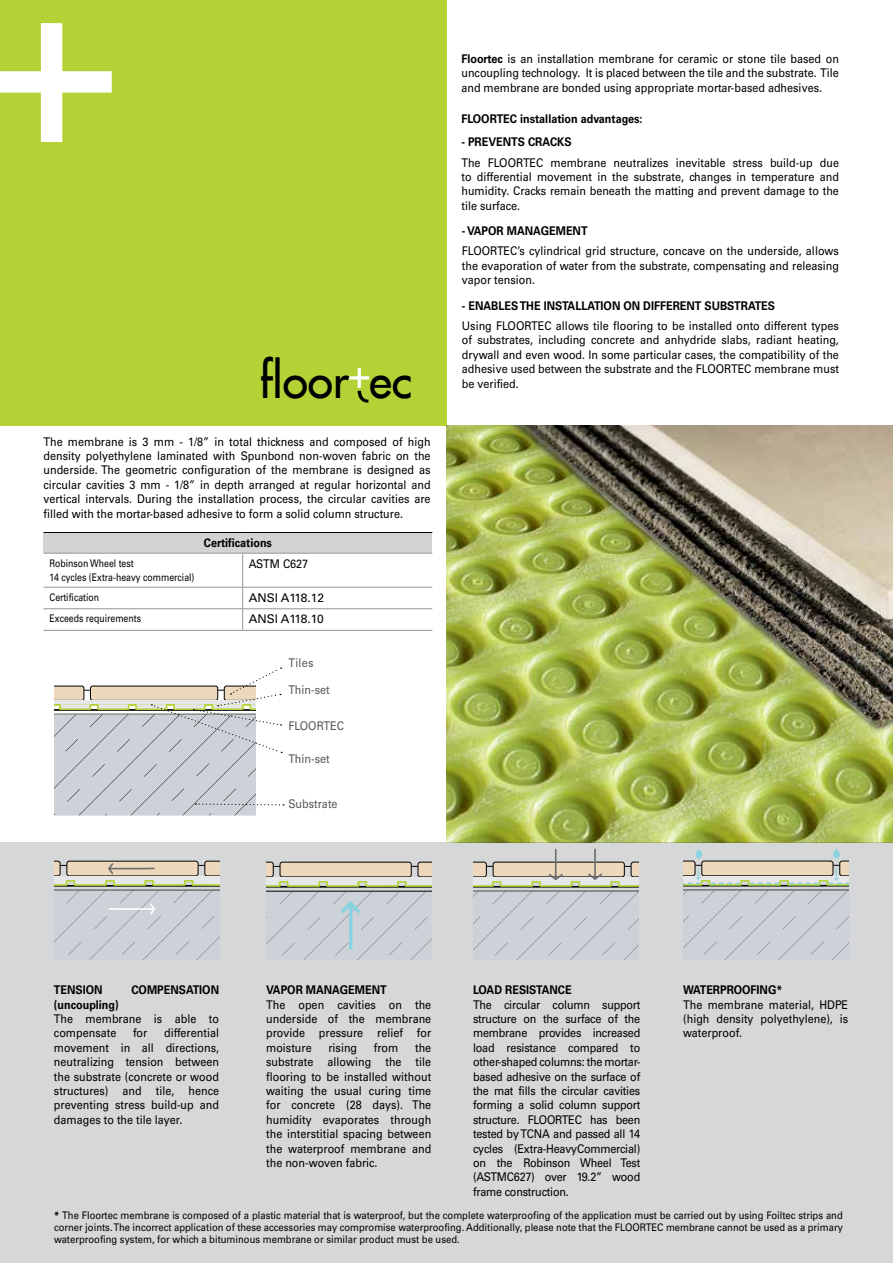
<style>
.page{position:relative;width:893px;height:1263px;background:#fff}
.page>*{position:absolute;margin:0;border:0;box-sizing:border-box;transform-origin:0 0}
.t1{font:46.5px "Futura LT";color:#000}
.t2{font:12px/14.4px "Univers LT Std";color:#000;text-align:justify;scale:.9 1}
.t3{font:700 12px "Univers LT Std";color:#000;scale:.9 1}
.t4{font:12px "Univers LT Std";color:#58595b;scale:.9 1}
.t5{font:12px "Univers LT Std";color:#000}
.t6{font:10.5px/12px "Univers LT Std";color:#000;text-align:justify;scale:.9 1}
.t7{font:10.5px/14.4px "Univers LT Std";color:#000;scale:.83 1}
.s1{font-weight:700}
</style>
<div class="page">
<div style="left:0;top:843px;width:893px;height:420px;background:#d5d7d8"></div>
<div style="left:0;top:0;width:446px;height:426px;background:#b3d235"></div>
<svg style="left:0;top:23px;width:112px;height:119px"></svg>
<svg style="left:349px;top:368px;width:20px;height:35px"></svg>
<img style="left:446px;top:426px;width:447px;height:417px">
<svg style="left:54px;top:667px;width:230px;height:148px"></svg>
<svg style="left:54px;top:860px;width:165px;height:100px"></svg>
<svg style="left:266px;top:861px;width:165px;height:99px"></svg>
<svg style="left:473px;top:848px;width:165px;height:112px"></svg>
<svg style="left:683px;top:849px;width:165px;height:111px"></svg>
<div style="left:44px;top:532px;width:388px;height:21px;background:#d1d3d4"></div>
<hr style="left:44px;top:553px;width:199px;height:1px;background:#939598">
<hr style="left:243px;top:553px;width:189px;height:1px;background:#939598">
<hr style="left:242px;top:553px;width:1px;height:34px;background:#939598">
<hr style="left:44px;top:587px;width:199px;height:1px;background:#939598">
<hr style="left:243px;top:587px;width:189px;height:1px;background:#939598">
<hr style="left:44px;top:608px;width:199px;height:1px;background:#939598">
<hr style="left:243px;top:608px;width:189px;height:1px;background:#939598">
<svg style="left:242px;top:587px;width:1px;height:43px"></svg>
<hr style="left:44px;top:630px;width:199px;height:1px;background:#939598">
<hr style="left:243px;top:630px;width:189px;height:1px;background:#939598">
<hr style="left:44px;top:532px;width:199px;height:1px;background:#000">
<hr style="left:243px;top:532px;width:189px;height:1px;background:#000">
<h1 class="t1" style="left:260px;top:351px;width:154px">floor ec</h1>
<p class="t2" style="left:44px;top:434px;width:432px">The membrane is 3 mm - 1/8” in total thickness and composed of high density polyethylene laminated with Spunbond non-woven fabric on the underside. The geometric configuration of the membrane is designed as circular cavities 3 mm - 1/8” in depth arranged at regular horizontal and vertical intervals. During the installation process, the circular cavities are filled with the mortar-based adhesive to form a solid column structure.</p>
<p class="t3" style="left:204px;top:536px;width:77px">Certifications</p>
<p class="t7" style="left:50px;top:556px;width:176px">Robinson Wheel test<br>14 cycles (Extra-heavy commercial)</p>
<p class="t2" style="left:249px;top:556px;width:68px">ASTM C627</p>
<p class="t7" style="left:50px;top:590px;width:61px">Certification</p>
<p class="t5" style="left:249px;top:590px;width:77px">ANSI A118.12</p>
<p class="t7" style="left:50px;top:611px;width:112px">Exceeds requirements</p>
<p class="t5" style="left:249px;top:612px;width:76px">ANSI A118.10</p>
<p class="t4" style="left:288px;top:656px;width:29px">Tiles</p>
<p class="t4" style="left:288px;top:683px;width:47px">Thin-set</p>
<p class="t4" style="left:288px;top:719px;width:63px">FLOORTEC</p>
<p class="t4" style="left:288px;top:752px;width:47px">Thin-set</p>
<p class="t4" style="left:288px;top:797px;width:56px">Substrate</p>
<p class="t2" style="left:461px;top:51px;width:421px"><span class="s1">Floortec</span> is an installation membrane for ceramic or stone tile based on uncoupling technology. It is placed between the tile and the substrate. Tile and membrane are bonded using appropriate mortar-based adhesives.</p>
<p class="t3" style="left:461px;top:112px;width:203px">FLOORTEC installation advantages:</p>
<p class="t3" style="left:461px;top:135px;width:124px">- PREVENTS CRACKS</p>
<p class="t2" style="left:461px;top:155px;width:421px">The FLOORTEC membrane neutralizes inevitable stress build-up due to differential movement in the substrate, changes in temperature and humidity. Cracks remain beneath the matting and prevent damage to the tile surface.</p>
<p class="t3" style="left:462px;top:223px;width:141px">- VAPOR MANAGEMENT</p>
<p class="t2" style="left:462px;top:244px;width:421px">FLOORTEC’s cylindrical grid structure, concave on the underside, allows the evaporation of water from the substrate, compensating and releasing vapor tension.</p>
<p class="t3" style="left:462px;top:298px;width:350px">- ENABLES THE INSTALLATION ON DIFFERENT SUBSTRATES</p>
<p class="t2" style="left:462px;top:318px;width:421px">Using FLOORTEC allows tile flooring to be installed onto different types of substrates, including concrete and anhydride slabs, radiant heating, drywall and even wood. In some particular cases, the compatibility of the adhesive used between the substrate and the FLOORTEC membrane must be verified.</p>
<p class="t3" style="left:54px;top:983px;width:56px">TENSION</p>
<p class="t3" style="left:131px;top:983px;width:99px">COMPENSATION</p>
<p class="t3" style="left:54px;top:997px;width:73px">(uncoupling)</p>
<p class="t2" style="left:54px;top:1011px;width:185px">The membrane is able to compensate</p>
<p class="t2" style="left:54px;top:1026px;width:185px;text-indent:110px">differential movement in all directions, neutralizing tension between the substrate (concrete or wood structures) and tile, hence preventing stress build-up and damages to the tile layer.</p>
<p class="t2" style="left:133px;top:1026px;width:17px">for</p>
<p class="t3" style="left:266px;top:983px;width:135px">VAPOR MANAGEMENT</p>
<p class="t2" style="left:266px;top:997px;width:185px">The open cavities on the underside of the membrane provide pressure relief for moisture</p>
<p class="t2" style="left:328px;top:1040px;width:34px">rising</p>
<p class="t2" style="left:374px;top:1040px;width:29px">from</p>
<p class="t2" style="left:266px;top:1040px;width:185px;text-indent:149px">the substrate allowing the tile flooring to be installed without waiting the usual curing time for concrete (28 days). The humidity evaporates through the interstitial spacing between the waterproof membrane and the non-woven fabric.</p>
<p class="t3" style="left:473px;top:983px;width:111px">LOAD RESISTANCE</p>
<p class="t2" style="left:473px;top:997px;width:187px">The circular column support structure on the surface of the membrane provides increased load resistance compared to other-shaped columns: the mortar&shy;based adhesive on the surface of the mat fills the circular cavities forming a solid column support structure. FLOORTEC has been tested by TCNA and passed all 14 cycles (Extra-HeavyCommercial) on the Robinson Wheel Test (ASTMC627) over 19.2” wood frame construction.</p>
<p class="t3" style="left:683px;top:983px;width:112px">WATERPROOFING*</p>
<p class="t2" style="left:683px;top:997px;width:185px">The membrane material, HDPE (high density polyethylene), is waterproof.</p>
<p class="t6" style="left:54px;top:1209px;width:878px"><span class="s1">*</span> The Floortec membrane is composed of a plastic material that is waterproof, but the complete waterproofing of the application must be carried out by using Foiltec strips and corner joints. The incorrect application of these accessories may compromise waterproofing. Additionally, please note that the FLOORTEC membrane cannot be used as a primary waterproofing system, for which a bituminous membrane or similar product must be used.</p>
</div>
